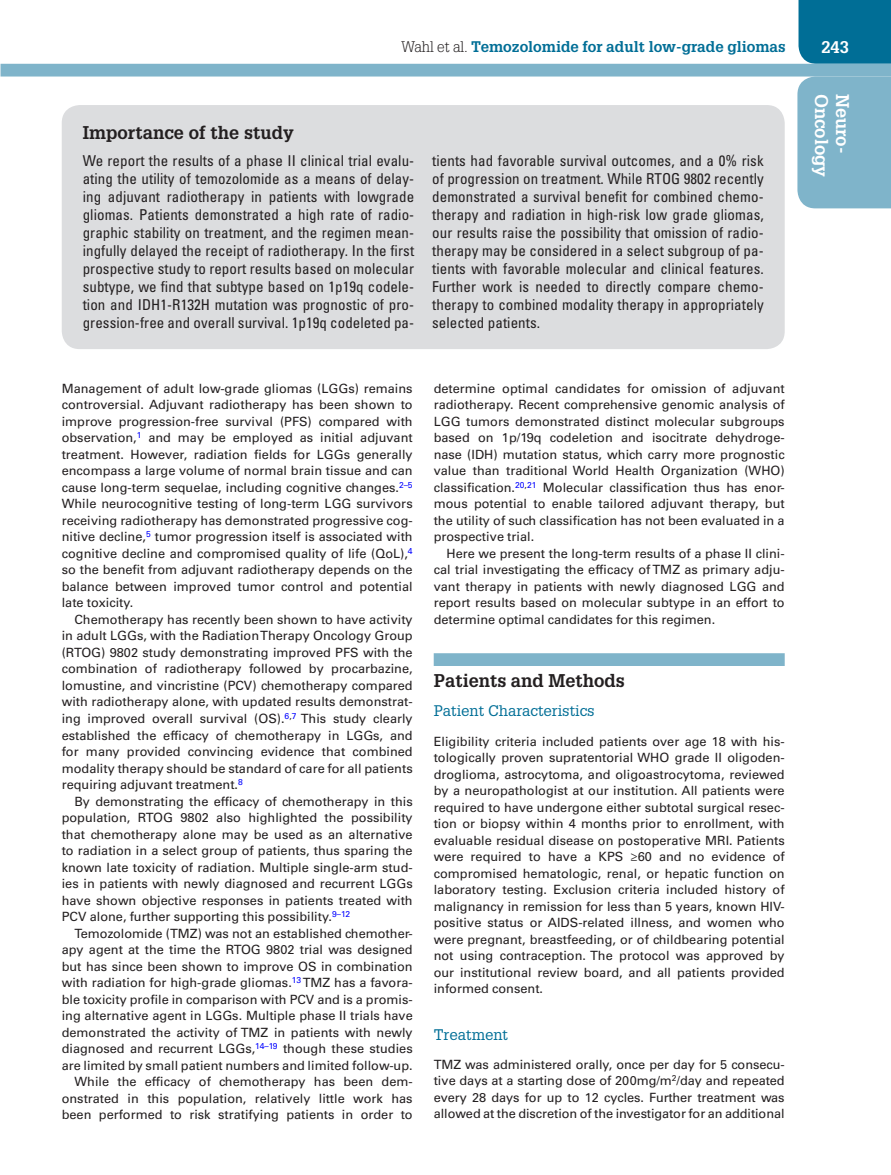
<style>
.page{position:relative;width:891px;height:1175px;background:#fff}
.page>*{position:absolute;margin:0;border:0;box-sizing:border-box;transform-origin:0 0}
.t1{font:700 18px "Glypha LT Std";color:#231f20}
.t2{font:700 18px "Glypha LT Std";color:#fff}
.t3{font:700 16.5px "Glypha LT Std";color:#fff}
.t4{font:condensed 15px/18px "Univers LT Std";letter-spacing:.005em;color:#231f20;text-align:justify}
.t5{font:700 15px "Glypha LT Std";color:#006e96}
.t6{font:15px "Glypha LT Std";color:#006e96}
.t7{font:12.75px/16.5px "Univers LT Std";color:#231f20;text-align:justify}
.s1{font-weight:300;color:#231f20}
</style>
<div class="page">
<div style="left:799px;top:0;width:92px;height:64px;background:#006e96"></div>
<div style="left:1px;top:64px;width:890px;height:12px;background:#7fb4ca"></div>
<div style="left:797px;top:76px;width:94px;height:132px;background:#7fb4ca"></div>
<div style="left:434px;top:653px;width:351px;height:13px;background:#7fb4ca"></div>
<div style="left:62px;top:105px;width:723px;height:244px;background:#dcdddf;border-radius:18px"></div>
<p class="t5" style="left:401px;top:37px;width:386px"><span class="s1">Wahl et al.</span> Temozolomide for adult low-grade gliomas</p>
<p class="t3" style="left:821px;top:37px;width:29px">243</p>
<h1 class="t2" style="left:833px;top:94px;width:85px;rotate:90deg">Oncology</h1>
<h1 class="t2" style="left:854px;top:94px;width:61px;rotate:90deg">Neuro-</h1>
<h1 class="t1" style="left:83px;top:121px;width:212px">Importance of the study</h1>
<p class="t4" style="left:83px;top:151px;width:333px">We report the results of a phase II clinical trial evalu&shy;ating the utility of temozolomide as a means of delay&shy;ing adjuvant radiotherapy in patients with lowgrade gliomas. Patients demonstrated a high rate of radio&shy;graphic stability on treatment, and the regimen mean&shy;ingfully delayed the receipt of radiotherapy. In the first prospective study to report results based on molecular subtype, we find that subtype based on 1p19q codele&shy;tion and IDH1-R132H mutation was prognostic of pro&shy;gression-free and overall survival. 1p19q codeleted pa-</p>
<p class="t4" style="left:432px;top:151px;width:333px">tients had favorable survival outcomes, and a 0% risk of progression on treatment. While RTOG 9802 recently demonstrated a survival benefit for combined chemo&shy;therapy and radiation in high-risk low grade gliomas, our results raise the possibility that omission of radio&shy;therapy may be considered in a select subgroup of pa&shy;tients with favorable molecular and clinical features.<br>Further work is needed to directly compare chemo&shy;therapy to combined modality therapy in appropriately selected patients.</p>
<p class="t7" style="left:62px;top:380px;width:353px">Management of adult low-grade gliomas (LGGs) remains controversial. Adjuvant radiotherapy has been shown to improve progression-free survival (PFS) compared with observation,<sup>1</sup> and may be employed as initial adjuvant treatment. However, radiation fields for LGGs generally encompass a large volume of normal brain tissue and can cause long-term sequelae, including cognitive changes.<sup>2–5<br></sup>While neurocognitive testing of long-term LGG survivors receiving radiotherapy has demonstrated progressive cog&shy;nitive decline,<sup>5</sup> tumor progression itself is associated with cognitive decline and compromised quality of life (QoL),<sup>4 </sup>so the benefit from adjuvant radiotherapy depends on the balance between improved tumor control and potential late toxicity.</p>
<p class="t7" style="left:62px;top:611px;width:353px;text-indent:13px">Chemotherapy has recently been shown to have activity in adult LGGs, with the Radiation Therapy Oncology Group (RTOG) 9802 study demonstrating improved PFS with the combination of radiotherapy followed by procarbazine, lomustine, and vincristine (PCV) chemotherapy compared with radiotherapy alone, with updated results demonstrat&shy;ing improved overall survival (OS).<sup>6</sup><sup>,</sup><sup>7</sup> This study clearly established the efficacy of chemotherapy in LGGs, and for many provided convincing evidence that combined modality therapy should be standard of care for all patients requiring adjuvant treatment.<sup>8</sup></p>
<p class="t7" style="left:62px;top:793px;width:353px;text-indent:13px">By demonstrating the efficacy of chemotherapy in this population, RTOG 9802 also highlighted the possibility that chemotherapy alone may be used as an alternative to radiation in a select group of patients, thus sparing the known late toxicity of radiation. Multiple single-arm stud&shy;ies in patients with newly diagnosed and recurrent LGGs have shown objective responses in patients treated with PCV alone, further supporting this possibility.<sup>9–12</sup></p>
<p class="t7" style="left:62px;top:925px;width:353px;text-align:right">Temozolomide (TMZ) was not an established chemother&shy;apy agent at the time the RTOG 9802 trial was designed but has since been shown to improve OS in combination with radiation for high-grade gliomas.<sup>13</sup> TMZ has a favora&shy;ble toxicity profile in comparison with PCV and is a promis&shy;ing alternative agent in LGGs. Multiple phase II trials have demonstrated the activity of TMZ in patients with newly diagnosed and recurrent LGGs,<sup>14–19</sup> though these studies are limited by small patient numbers and limited follow-up.<br>While the efficacy of chemotherapy has been dem&shy;onstrated in this population, relatively little work has been performed to risk stratifying patients in order to</p>
<p class="t7" style="left:434px;top:380px;width:353px">determine optimal candidates for omission of adjuvant radiotherapy. Recent comprehensive genomic analysis of LGG tumors demonstrated distinct molecular subgroups based on 1p/19q codeletion and isocitrate dehydroge&shy;nase (IDH) mutation status, which carry more prognostic value than traditional World Health Organization (WHO) classification.<sup>20</sup><sup>,</sup><sup>21</sup> Molecular classification thus has enor&shy;mous potential to enable tailored adjuvant therapy, but the utility of such classification has not been evaluated in a prospective trial.</p>
<p class="t7" style="left:434px;top:545px;width:353px;text-indent:13px">Here we present the long-term results of a phase II clini&shy;cal trial investigating the efficacy of TMZ as primary adju&shy;vant therapy in patients with newly diagnosed LGG and report results based on molecular subtype in an effort to determine optimal candidates for this regimen.</p>
<h1 class="t1" style="left:434px;top:669px;width:193px">Patients and Methods</h1>
<p class="t6" style="left:434px;top:702px;width:162px">Patient Characteristics</p>
<p class="t7" style="left:434px;top:733px;width:353px">Eligibility criteria included patients over age 18 with his&shy;tologically proven supratentorial WHO grade II oligoden&shy;droglioma, astrocytoma, and oligoastrocytoma, reviewed by a neuropathologist at our institution. All patients were required to have undergone either subtotal surgical resec&shy;tion or biopsy within 4 months prior to enrollment, with evaluable residual disease on postoperative MRI. Patients were required to have a KPS ≥60 and no evidence of compromised hematologic, renal, or hepatic function on laboratory testing. Exclusion criteria included history of malignancy in remission for less than 5 years, known HIV&shy;positive status or AIDS-related illness, and women who were pregnant, breastfeeding, or of childbearing potential not using contraception. The protocol was approved by our institutional review board, and all patients provided informed consent.</p>
<p class="t6" style="left:434px;top:1025px;width:76px">Treatment</p>
<p class="t7" style="left:434px;top:1056px;width:353px">TMZ was administered orally, once per day for 5 consecu&shy;tive days at a starting dose of 200mg/m<sup>2</sup>/day and repeated every 28 days for up to 12 cycles. Further treatment was allowed at the discretion of the investigator for an additional</p>
</div>
